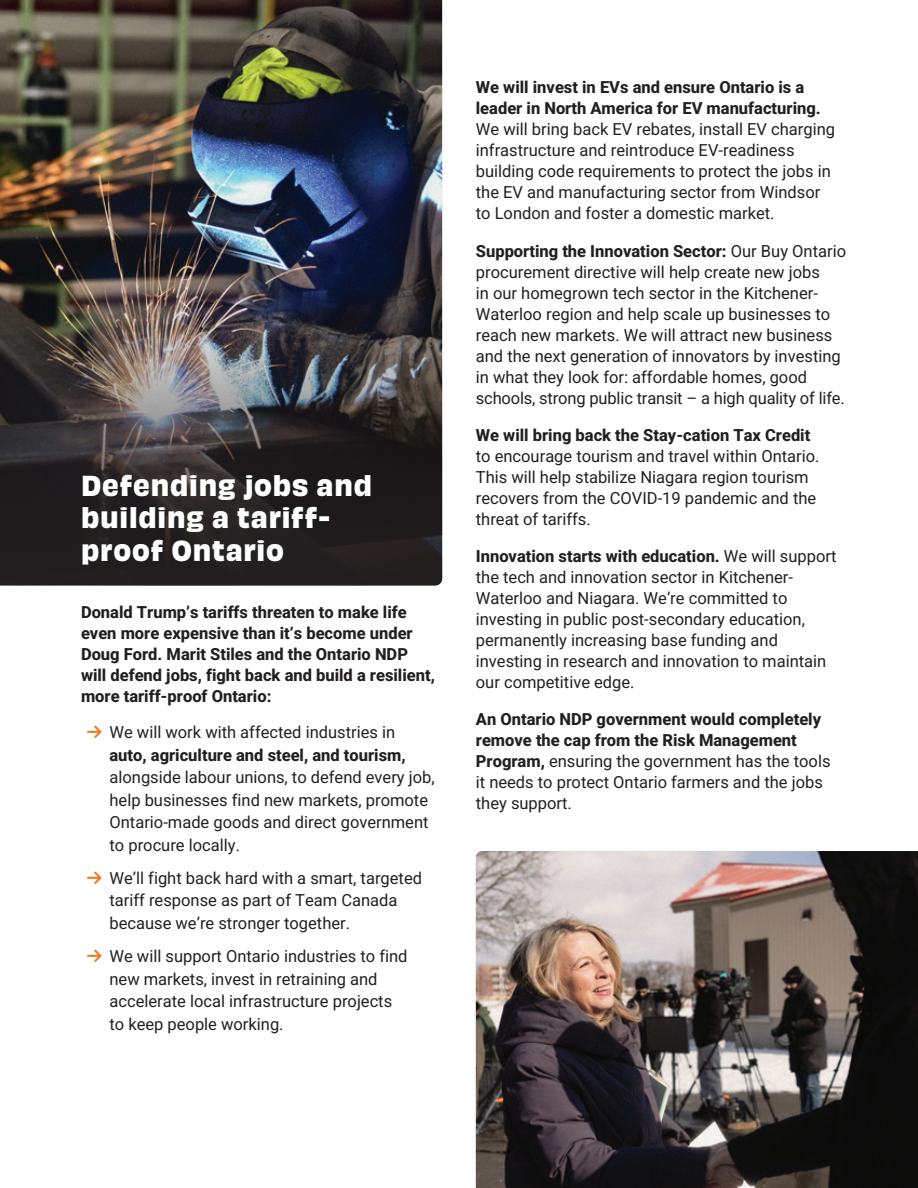
<style>
.page{position:relative;width:918px;height:1188px;background:#fff}
.page>*{position:absolute;margin:0;border:0;box-sizing:border-box;transform-origin:0 0}
.t1{font:27px "Obviously Var Comp Th";letter-spacing:.03em;color:#fff}
.t2{font:16.5px/21px "Roboto";color:#231f20}
.t3{font:800 16.5px/21px "Roboto";color:#231f20}
.s1{font-weight:800}
.s2{font-weight:400}
</style>
<div class="page">
<img style="left:0;top:0;width:442px;height:305px">
<img style="left:0;top:305px;width:442px;height:280px">
<img style="left:476px;top:851px;width:442px;height:337px">
<h1 class="t1" style="left:81px;top:471px;width:292px">Defending jobs and</h1>
<h1 class="t1" style="left:81px;top:535px;width:204px">proof Ontario</h1>
<h1 class="t1" style="left:81px;top:503px;width:250px">building a tariff-</h1>
<p class="t3" style="left:81px;top:601px;width:356px">Donald Trump s’ tariffs threaten to make life even more expensive than it s’ become under Doug Ford. Marit Stiles and the Ontario NDP will defend jobs, fight back and build a resilient, more tariff-proof Ontario:</p>
<p class="t2" style="left:110px;top:721px;width:287px">We will work with affected industries in</p>
<p class="t3" style="left:110px;top:744px;width:298px">auto, agriculture and steel, and tourism,</p>
<p class="t2" style="left:110px;top:765px;width:327px;line-height:22.5px">alongside labour unions to, defend every job, help businesses find new markets, promote Ontario-made goods and direct government to procure locally.</p>
<p class="t2" style="left:110px;top:867px;width:314px">We l l’ fight back hard with a smart, targeted</p>
<p class="t2" style="left:110px;top:889px;width:289px;line-height:22.5px">tariff response as part of Team Canada because we r e’ stronger together.</p>
<p class="t2" style="left:110px;top:945px;width:299px">We will support Ontario industries to find</p>
<p class="t2" style="left:110px;top:967px;width:284px;line-height:22.5px">new markets, invest in retraining and accelerate local infrastructure projects to keep people working.</p>
<p class="t3" style="left:476px;top:76px;width:346px">We will invest in EVs and ensure Ontario is a leader in North America for EV manufacturing.</p>
<p class="t2" style="left:476px;top:118px;width:361px">We will bring back EV rebates, install EV charging infrastructure and reintroduce EV-readiness building code requirements to protect the jobs in the EV and manufacturing sector from Windsor to London and foster a domestic market.</p>
<p class="t2" style="left:476px;top:240px;width:372px"><span class="s1">Supporting the Innovation Sector:</span> Our Buy Ontario procurement directive will help create new jobs</p>
<p class="t2" style="left:476px;top:303px;width:356px">Waterloo region and help scale up businesses to</p>
<p class="t2" style="left:476px;top:282px;width:344px">in our homegrown tech sector in the Kitchener-</p>
<p class="t2" style="left:476px;top:324px;width:371px">reach new markets. We will attract new business and the next generation of innovators by investing in what they look for: affordable homes, good schools, strong public transit – a high quality of life.</p>
<p class="t3" style="left:476px;top:424px;width:336px">We will bring back the Stay-cation Tax Credit</p>
<p class="t2" style="left:476px;top:445px;width:345px">to encourage tourism and travel within Ontario.<br>This will help stabilize Niagara region tourism recovers from the COVID-19 pandemic and the threat of tariffs.</p>
<p class="t3" style="left:476px;top:545px;width:362px">Innovation starts with education. <span class="s2">We will support</span></p>
<p class="t2" style="left:476px;top:587px;width:313px">Waterloo and Niagara. We r e’ committed to</p>
<p class="t2" style="left:476px;top:566px;width:319px">the tech and innovation sector in Kitchener-</p>
<p class="t2" style="left:476px;top:608px;width:352px">investing in public post-secondary education, permanently increasing base funding and investing in research and innovation to maintain our competitive edge.</p>
<p class="t2" style="left:476px;top:708px;width:356px"><span class="s1">An Ontario NDP government would completely remove the cap from the Risk Management Program,</span> ensuring the government has the tools it needs to protect Ontario farmers and the jobs they support.</p>
</div>
